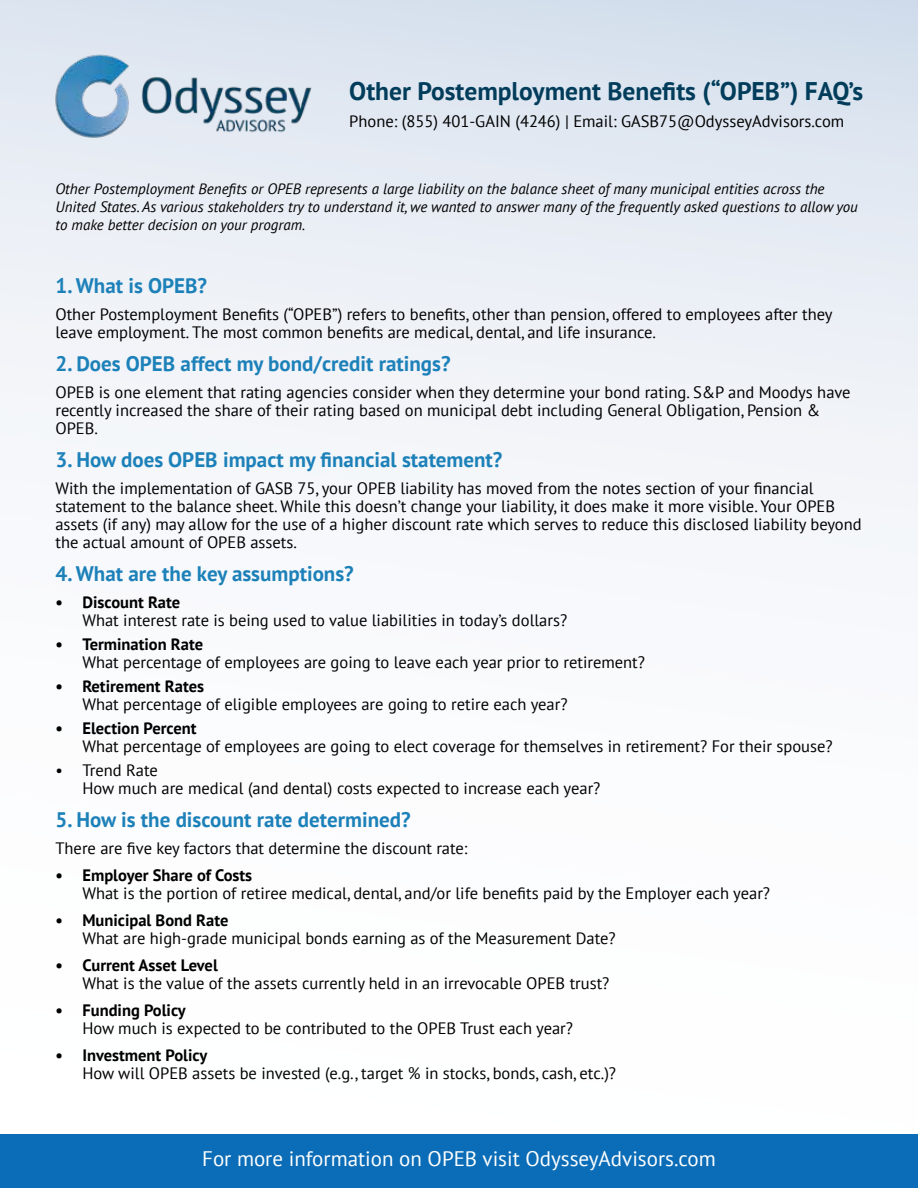
<style>
.page{position:relative;width:918px;height:1188px;background:#fff}
.page>*{position:absolute;margin:0;border:0;box-sizing:border-box;transform-origin:0 0}
.t1{font:700 25.5px "PT Sans";color:#013d5b}
.t2{font:700 21px "PT Sans";color:#1d81b9}
.t3{font:21px "PT Sans";color:#fff}
.t4{font:16.5px/18px "PT Sans";color:#000}
.t5{font:700 16.5px "PT Sans";color:#000}
.t6{font:italic 15px/18px "PT Sans";color:#000}
</style>
<div class="page">
<div style="left:0;top:0;width:918px;height:1188px;background:linear-gradient(to bottom,#e0e7f1,#fff)"></div>
<div style="left:0;top:1134px;width:918px;height:54px;background:#0b6db7"></div>
<img style="left:51px;top:50px;width:264px;height:91px">
<h1 class="t1" style="left:349px;top:75px;width:515px">Other Postemployment Benefits (“OPEB”) FAQ’s</h1>
<p class="t4" style="left:349px;top:112px;width:496px">Phone: (855) 401-GAIN (4246) | Email: GASB75@OdysseyAdvisors.com</p>
<p class="t6" style="left:55px;top:179px;width:804px">Other Postemployment Benefits or OPEB represents a large liability on the balance sheet of many municipal entities across the<br>United States. As various stakeholders try to understand it, we wanted to answer many of the frequently asked questions to allow you to make better decision on your program.</p>
<p class="t2" style="left:55px;top:271px;width:153px">1. What is OPEB?</p>
<p class="t4" style="left:55px;top:304px;width:779px">Other Postemployment Benefits (“OPEB”) refers to benefits, other than pension, offered to employees after they leave employment. The most common benefits are medical, dental, and life insurance.</p>
<p class="t2" style="left:55px;top:349px;width:397px">2. Does OPEB affect my bond/credit ratings?</p>
<p class="t4" style="left:55px;top:382px;width:797px">OPEB is one element that rating agencies consider when they determine your bond rating. S&amp;P and Moodys have recently increased the share of their rating based on municipal debt including General Obligation, Pension &amp;<br>OPEB.</p>
<p class="t2" style="left:55px;top:445px;width:449px">3. How does OPEB impact my financial statement?</p>
<p class="t4" style="left:55px;top:478px;width:808px">With the implementation of GASB 75, your OPEB liability has moved from the notes section of your financial statement to the balance sheet. While this doesn’t change your liability, it does make it more visible. Your OPEB assets (if any) may allow for the use of a higher discount rate which serves to reduce this disclosed liability beyond the actual amount of OPEB assets.</p>
<p class="t2" style="left:55px;top:559px;width:300px">4. What are the key assumptions?</p>
<p class="t5" style="left:55px;top:591px;width:126px">• Discount Rate</p>
<p class="t4" style="left:82px;top:610px;width:486px">What interest rate is being used to value liabilities in today’s dollars?</p>
<p class="t5" style="left:55px;top:633px;width:149px">• Termination Rate</p>
<p class="t4" style="left:82px;top:652px;width:564px">What percentage of employees are going to leave each year prior to retirement?</p>
<p class="t5" style="left:55px;top:675px;width:150px">• Retirement Rates</p>
<p class="t4" style="left:82px;top:694px;width:487px">What percentage of eligible employees are going to retire each year?</p>
<p class="t5" style="left:55px;top:717px;width:143px">• Election Percent</p>
<p class="t4" style="left:82px;top:736px;width:752px">What percentage of employees are going to elect coverage for themselves in retirement? For their spouse?</p>
<p class="t4" style="left:82px;top:760px;width:520px;text-indent:-27px">• Trend Rate<br>How much are medical (and dental) costs expected to increase each year?</p>
<p class="t2" style="left:55px;top:805px;width:357px">5. How is the discount rate determined?</p>
<p class="t4" style="left:55px;top:838px;width:414px">There are five key factors that determine the discount rate:</p>
<p class="t5" style="left:55px;top:864px;width:198px">• Employer Share of Costs</p>
<p class="t4" style="left:82px;top:883px;width:689px">What is the portion of retiree medical, dental, and/or life benefits paid by the Employer each year?</p>
<p class="t5" style="left:55px;top:909px;width:175px">• Municipal Bond Rate</p>
<p class="t4" style="left:82px;top:928px;width:535px">What are high-grade municipal bonds earning as of the Measurement Date?</p>
<p class="t5" style="left:55px;top:954px;width:164px">• Current Asset Level</p>
<p class="t4" style="left:82px;top:973px;width:529px">What is the value of the assets currently held in an irrevocable OPEB trust?</p>
<p class="t5" style="left:55px;top:999px;width:132px">• Funding Policy</p>
<p class="t4" style="left:82px;top:1018px;width:492px">How much is expected to be contributed to the OPEB Trust each year?</p>
<p class="t5" style="left:55px;top:1044px;width:153px">• Investment Policy</p>
<p class="t4" style="left:82px;top:1063px;width:535px">How will OPEB assets be invested (e.g., target % in stocks, bonds, cash, etc.)?</p>
<p class="t3" style="left:202px;top:1145px;width:515px">For more information on OPEB visit OdysseyAdvisors.com</p>
</div>
